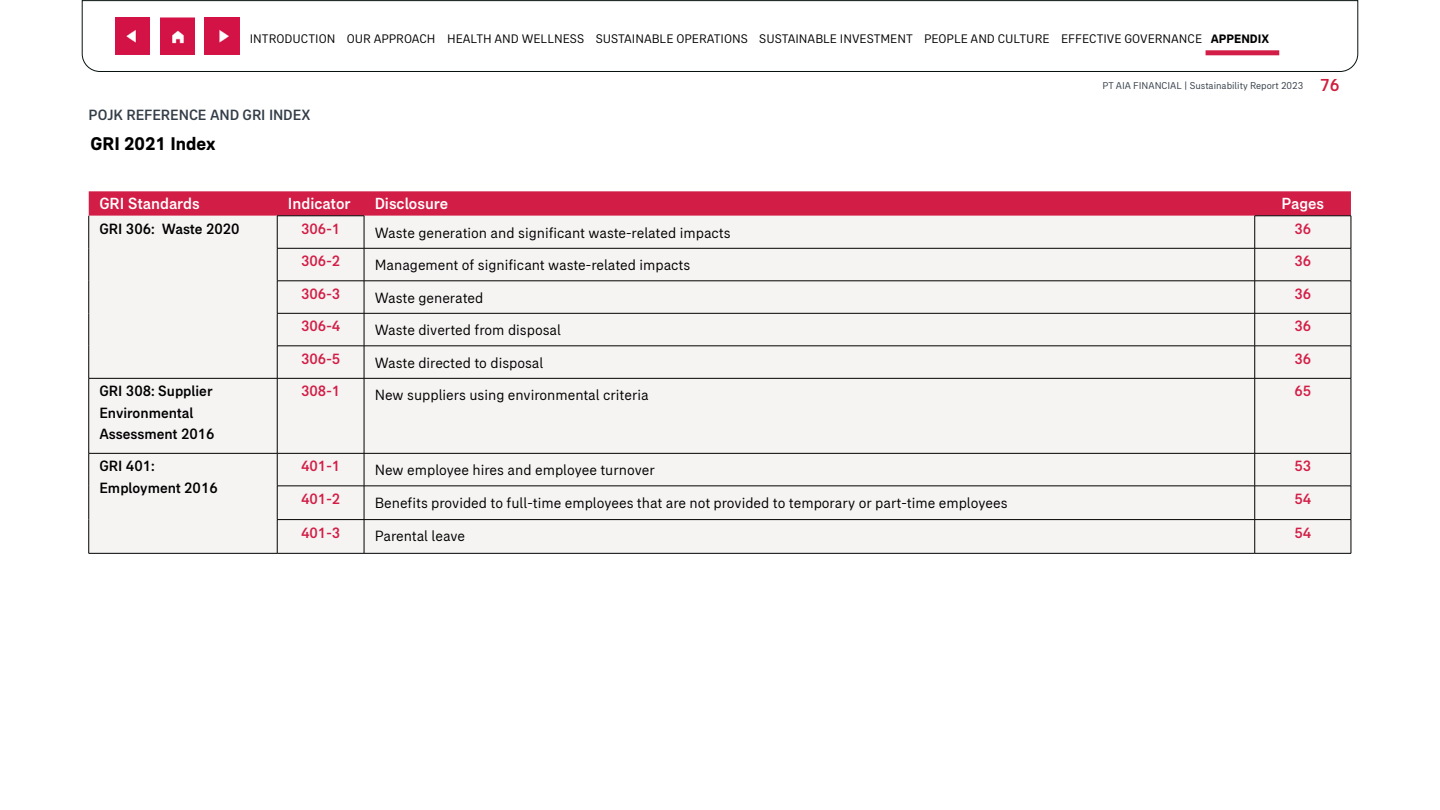
<style>
.page{position:relative;width:1440px;height:810px;background:#fff}
.page>*{position:absolute;margin:0;border:0;box-sizing:border-box;transform-origin:0 0}
.t1{font:700 18.75px "AIA Everest";color:#000}
.t2{font:500 16.25px "AIA Everest";color:#fff}
.t3{font:15px "AIA Everest";color:#000}
.t4{font:500 15px/21.2px "AIA Everest";color:#000}
.t5{font:500 15px "AIA Everest";color:#d21e46}
.t6{font:500 15px "AIA Everest";letter-spacing:-.01em;color:#333d47}
.t7{font:12.5px "AIA Everest";color:#000}
.t8{font:10px "AIA Everest";color:#333d47}
.s1{font-weight:700}
.s2{font-weight:500;font-size:17.5px;color:#cf1f3e}
</style>
<div class="page">
<svg style="left:82px;top:0;width:1276px;height:72px"></svg>
<img style="left:205px;top:18px;width:34px;height:36px">
<img style="left:116px;top:18px;width:34px;height:36px">
<img style="left:160px;top:18px;width:34px;height:37px">
<div style="left:1206px;top:50px;width:73px;height:5px;background:#d21e46"></div>
<svg style="left:89px;top:191px;width:1262px;height:25px;background:#d2234a"></svg>
<div style="left:90px;top:216px;width:1261px;height:337px;background:#f6f4f3"></div>
<div style="left:365px;top:216px;width:890px;height:162px;background:#f6f4f3"></div>
<div style="left:277px;top:378px;width:87px;height:75px;background:#f6f4f3"></div>
<div style="left:365px;top:454px;width:890px;height:99px;background:#f6f4f3"></div>
<hr style="left:89px;top:216px;width:1px;height:32px;background:#000">
<hr style="left:277px;top:216px;width:87px;height:1px;background:#000">
<hr style="left:277px;top:216px;width:1px;height:32px;background:#000">
<hr style="left:364px;top:216px;width:1px;height:32px;background:#000">
<hr style="left:1255px;top:216px;width:96px;height:1px;background:#000">
<hr style="left:1255px;top:216px;width:1px;height:32px;background:#000">
<hr style="left:1351px;top:216px;width:1px;height:32px;background:#000">
<hr style="left:89px;top:248px;width:1px;height:33px;background:#000">
<hr style="left:277px;top:248px;width:87px;height:1px;background:#000">
<hr style="left:277px;top:248px;width:1px;height:33px;background:#000">
<hr style="left:364px;top:248px;width:891px;height:1px;background:#000">
<hr style="left:364px;top:248px;width:1px;height:33px;background:#000">
<hr style="left:1255px;top:248px;width:96px;height:1px;background:#000">
<hr style="left:1255px;top:248px;width:1px;height:33px;background:#000">
<hr style="left:1351px;top:248px;width:1px;height:33px;background:#000">
<hr style="left:89px;top:281px;width:1px;height:32px;background:#000">
<hr style="left:277px;top:281px;width:87px;height:1px;background:#000">
<hr style="left:277px;top:281px;width:1px;height:32px;background:#000">
<hr style="left:364px;top:281px;width:891px;height:1px;background:#000">
<hr style="left:364px;top:281px;width:1px;height:32px;background:#000">
<hr style="left:1255px;top:281px;width:96px;height:1px;background:#000">
<hr style="left:1255px;top:281px;width:1px;height:32px;background:#000">
<hr style="left:1351px;top:281px;width:1px;height:32px;background:#000">
<hr style="left:89px;top:313px;width:1px;height:33px;background:#000">
<hr style="left:277px;top:313px;width:87px;height:1px;background:#000">
<hr style="left:277px;top:313px;width:1px;height:33px;background:#000">
<hr style="left:364px;top:313px;width:891px;height:1px;background:#000">
<hr style="left:364px;top:313px;width:1px;height:33px;background:#000">
<hr style="left:1255px;top:313px;width:96px;height:1px;background:#000">
<hr style="left:1255px;top:313px;width:1px;height:33px;background:#000">
<hr style="left:1351px;top:313px;width:1px;height:33px;background:#000">
<hr style="left:89px;top:346px;width:1px;height:32px;background:#000">
<hr style="left:277px;top:346px;width:87px;height:1px;background:#000">
<hr style="left:277px;top:346px;width:1px;height:32px;background:#000">
<hr style="left:364px;top:346px;width:891px;height:1px;background:#000">
<hr style="left:364px;top:346px;width:1px;height:32px;background:#000">
<hr style="left:1255px;top:346px;width:96px;height:1px;background:#000">
<hr style="left:1255px;top:346px;width:1px;height:32px;background:#000">
<hr style="left:1351px;top:346px;width:1px;height:32px;background:#000">
<hr style="left:89px;top:378px;width:188px;height:1px;background:#000">
<hr style="left:89px;top:378px;width:1px;height:75px;background:#000">
<hr style="left:277px;top:378px;width:87px;height:1px;background:#000">
<hr style="left:277px;top:378px;width:1px;height:75px;background:#000">
<hr style="left:364px;top:378px;width:891px;height:1px;background:#000">
<hr style="left:364px;top:378px;width:1px;height:75px;background:#000">
<hr style="left:1255px;top:378px;width:96px;height:1px;background:#000">
<hr style="left:1255px;top:378px;width:1px;height:75px;background:#000">
<hr style="left:1351px;top:378px;width:1px;height:75px;background:#000">
<hr style="left:89px;top:453px;width:188px;height:1px;background:#000">
<hr style="left:89px;top:454px;width:1px;height:32px;background:#000">
<hr style="left:277px;top:453px;width:87px;height:1px;background:#000">
<hr style="left:277px;top:454px;width:1px;height:32px;background:#000">
<hr style="left:364px;top:453px;width:891px;height:1px;background:#000">
<hr style="left:364px;top:454px;width:1px;height:32px;background:#000">
<hr style="left:1255px;top:453px;width:96px;height:1px;background:#000">
<hr style="left:1255px;top:454px;width:1px;height:32px;background:#000">
<hr style="left:1351px;top:454px;width:1px;height:32px;background:#000">
<hr style="left:89px;top:486px;width:1px;height:34px;background:#000">
<hr style="left:277px;top:486px;width:87px;height:1px;background:#000">
<hr style="left:277px;top:486px;width:1px;height:33px;background:#000">
<hr style="left:364px;top:486px;width:891px;height:1px;background:#000">
<hr style="left:364px;top:486px;width:1px;height:33px;background:#000">
<hr style="left:1255px;top:486px;width:96px;height:1px;background:#000">
<hr style="left:1255px;top:486px;width:1px;height:33px;background:#000">
<hr style="left:1351px;top:486px;width:1px;height:33px;background:#000">
<hr style="left:89px;top:520px;width:1px;height:33px;background:#000">
<hr style="left:277px;top:519px;width:87px;height:1px;background:#000">
<hr style="left:277px;top:520px;width:1px;height:33px;background:#000">
<hr style="left:364px;top:519px;width:891px;height:1px;background:#000">
<hr style="left:364px;top:520px;width:1px;height:33px;background:#000">
<hr style="left:1255px;top:519px;width:96px;height:1px;background:#000">
<hr style="left:1255px;top:520px;width:1px;height:33px;background:#000">
<hr style="left:1351px;top:520px;width:1px;height:33px;background:#000">
<hr style="left:89px;top:553px;width:188px;height:1px;background:#000">
<hr style="left:277px;top:553px;width:87px;height:1px;background:#000">
<hr style="left:364px;top:553px;width:891px;height:1px;background:#000">
<hr style="left:1255px;top:553px;width:96px;height:1px;background:#000">
<p class="t7" style="left:250px;top:32px;width:1021px">INTRODUCTION OUR APPROACH HEALTH AND WELLNESS SUSTAINABLE OPERATIONS SUSTAINABLE INVESTMENT PEOPLE AND CULTURE EFFECTIVE GOVERNANCE <span class="s1">APPENDIX</span></p>
<p class="t6" style="left:89px;top:107px;width:223px">POJK REFERENCE AND GRI INDEX</p>
<p class="t1" style="left:91px;top:133px;width:126px">GRI 2021 Index</p>
<p class="t8" style="left:1103px;top:80px;width:239px">PT AIA FINANCIAL | Sustainability Report 2023 <span class="s2">76</span></p>
<p class="t2" style="left:99px;top:194px;width:102px">GRI Standards</p>
<p class="t2" style="left:288px;top:194px;width:64px">Indicator</p>
<p class="t2" style="left:375px;top:194px;width:75px">Disclosure</p>
<p class="t2" style="left:1282px;top:194px;width:44px">Pages</p>
<p class="t4" style="left:99px;top:218px;width:142px">GRI 306: Waste 2020</p>
<p class="t5" style="left:301px;top:220px;width:41px">306-1</p>
<p class="t3" style="left:375px;top:224px;width:357px">Waste generation and significant waste-related impacts</p>
<p class="t5" style="left:1294px;top:220px;width:18px">36</p>
<p class="t5" style="left:301px;top:253px;width:41px">306-2</p>
<p class="t3" style="left:375px;top:257px;width:317px">Management of significant waste-related impacts</p>
<p class="t5" style="left:1294px;top:253px;width:18px">36</p>
<p class="t5" style="left:301px;top:285px;width:41px">306-3</p>
<p class="t3" style="left:375px;top:289px;width:110px">Waste generated</p>
<p class="t5" style="left:1294px;top:285px;width:18px">36</p>
<p class="t5" style="left:301px;top:318px;width:41px">306-4</p>
<p class="t3" style="left:375px;top:322px;width:188px">Waste diverted from disposal</p>
<p class="t5" style="left:1294px;top:318px;width:18px">36</p>
<p class="t5" style="left:301px;top:350px;width:41px">306-5</p>
<p class="t3" style="left:375px;top:354px;width:170px">Waste directed to disposal</p>
<p class="t5" style="left:1294px;top:350px;width:18px">36</p>
<p class="t4" style="left:99px;top:380px;width:117px">GRI 308: Supplier<br>Environmental<br>Assessment 2016</p>
<p class="t5" style="left:301px;top:383px;width:41px">308-1</p>
<p class="t3" style="left:375px;top:387px;width:275px">New suppliers using environmental criteria</p>
<p class="t5" style="left:1294px;top:383px;width:18px">65</p>
<p class="t4" style="left:99px;top:455px;width:120px">GRI 401:<br>Employment 2016</p>
<p class="t5" style="left:301px;top:458px;width:41px">401-1</p>
<p class="t3" style="left:375px;top:462px;width:282px">New employee hires and employee turnover</p>
<p class="t5" style="left:1294px;top:458px;width:18px">53</p>
<p class="t5" style="left:301px;top:490px;width:41px">401-2</p>
<p class="t3" style="left:375px;top:494px;width:634px">Benefits provided to full-time employees that are not provided to temporary or part-time employees</p>
<p class="t5" style="left:1294px;top:490px;width:18px">54</p>
<p class="t5" style="left:301px;top:524px;width:41px">401-3</p>
<p class="t3" style="left:375px;top:528px;width:92px">Parental leave</p>
<p class="t5" style="left:1294px;top:524px;width:18px">54</p>
</div>
